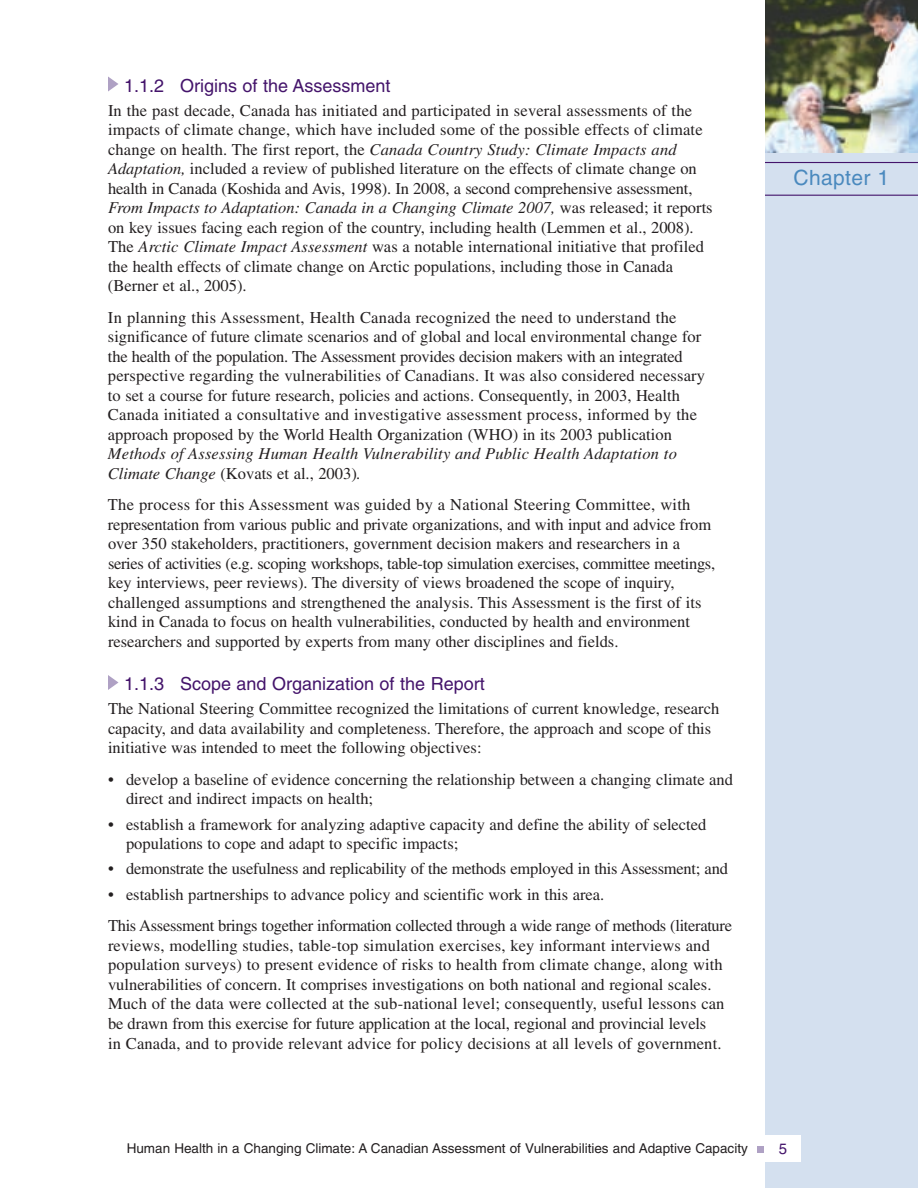
<style>
.page{position:relative;width:918px;height:1188px;background:#fff}
.page>*{position:absolute;margin:0;border:0;box-sizing:border-box;transform-origin:0 0}
.t1{font:21px "Helvetica";letter-spacing:.015em;color:#4a89be}
.t2{font:18px "Helvetica";color:#44146b}
.t3{font:16.5px/19.5px "Times";color:#231f20}
.t4{font:16.5px/31.5px "Times";letter-spacing:-.02em;color:#231f20}
.t5{font:italic 16.5px/19.5px "Times";letter-spacing:.01em;color:#231f20}
.t6{font:15px "Helvetica";color:#44146b}
.t7{font:13.5px "Helvetica";color:#231f20}
.s1{font-style:italic}
.s2{font-style:normal}
</style>
<div class="page">
<div style="left:757px;top:1146px;width:7px;height:7px;background:#afa1c4"></div>
<div style="left:765px;top:0;width:153px;height:1188px;background:#d4e0ef"></div>
<img style="left:765px;top:0;width:153px;height:153px">
<div style="left:765px;top:1135px;width:36px;height:27px;background:#fff"></div>
<svg style="left:108px;top:675px;width:10px;height:15px"></svg>
<svg style="left:108px;top:76px;width:10px;height:16px"></svg>
<hr style="left:765px;top:162px;width:153px;height:1px;background:#44146b">
<hr style="left:765px;top:195px;width:153px;height:1px;background:#44146b">
<p class="t2" style="left:124px;top:79px;width:268px">1.1.2 Origins of the Assessment</p>
<p class="t3" style="left:108px;top:102px;width:606px">In the past decade, Canada has initiated and participated in several assessments of the impacts of climate change, which have included some of the possible effects of climate change on health. The first report, the <span class="s1">Canada Country Study: Climate Impacts and Adaptation,</span> included a review of published literature on the effects of climate change on health in Canada (Koshida and Avis, 1998). In 2008, a second comprehensive assessment, <span class="s1">From Impacts to Adaptation: Canada in a Changing Climate 2007,</span> was released; it reports on key issues facing each region of the country, including health (Lemmen et al., 2008).<br>The <span class="s1">Arctic Climate Impact Assessment</span> was a notable international initiative that profiled the health effects of climate change on Arctic populations, including those in Canada (Berner et al., 2005).</p>
<p class="t3" style="left:108px;top:309px;width:599px">In planning this Assessment, Health Canada recognized the need to understand the significance of future climate scenarios and of global and local environmental change for the health of the population. The Assessment provides decision makers with an integrated perspective regarding the vulnerabilities of Canadians. It was also considered necessary to set a course for future research, policies and actions. Consequently, in 2003, Health Canada initiated a consultative and investigative assessment process, informed by the approach proposed by the World Health Organization (WHO) in its 2003 publication</p>
<p class="t5" style="left:108px;top:445px;width:570px">Methods of Assessing Human Health Vulnerability and Public Health Adaptation to<br>Climate Change <span class="s2">(Kovats et al., 2003)</span>.</p>
<p class="t3" style="left:108px;top:496px;width:609px">The process for this Assessment was guided by a National Steering Committee, with representation from various public and private organizations, and with input and advice from over 350 stakeholders, practitioners, government decision makers and researchers in a series of activities (e.g. scoping workshops, table-top simulation exercises, committee meetings, key interviews, peer reviews). The diversity of views broadened the scope of inquiry, challenged assumptions and strengthened the analysis. This Assessment is the first of its kind in Canada to focus on health vulnerabilities, conducted by health and environment researchers and supported by experts from many other disciplines and fields.</p>
<p class="t2" style="left:124px;top:677px;width:362px">1.1.3 Scope and Organization of the Report</p>
<p class="t3" style="left:108px;top:700px;width:613px">The National Steering Committee recognized the limitations of current knowledge, research capacity, and data availability and completeness. Therefore, the approach and scope of this initiative was intended to meet the following objectives:</p>
<p class="t3" style="left:126px;top:771px;width:609px;text-indent:-18px">• develop a baseline of evidence concerning the relationship between a changing climate and direct and indirect impacts on health;</p>
<p class="t3" style="left:126px;top:816px;width:582px;text-indent:-18px">• establish a framework for analyzing adaptive capacity and define the ability of selected populations to cope and adapt to specific impacts;</p>
<p class="t3" style="left:108px;top:861px;width:621px">• demonstrate the usefulness and replicability of the methods employed in this Assessment; and</p>
<p class="t4" style="left:108px;top:880px;width:626px">• establish partnerships to advance policy and scientific work in this area.<br>This Assessment brings together information collected through a wide range of methods (literature</p>
<p class="t3" style="left:108px;top:937px;width:618px">reviews, modelling studies, table-top simulation exercises, key informant interviews and population surveys) to present evidence of risks to health from climate change, along with vulnerabilities of concern. It comprises investigations on both national and regional scales.<br>Much of the data were collected at the sub-national level; consequently, useful lessons can be drawn from this exercise for future application at the local, regional and provincial levels<br>in Canada, and to provide relevant advice for policy decisions at all levels of government.</p>
<p class="t1" style="left:794px;top:170px;width:97px">Chapter 1</p>
<p class="t7" style="left:127px;top:1143px;width:623px">Human Health in a Changing Climate: A Canadian Assessment of Vulnerabilities and Adaptive Capacity</p>
<p class="t6" style="left:779px;top:1143px;width:10px">5</p>
</div>
